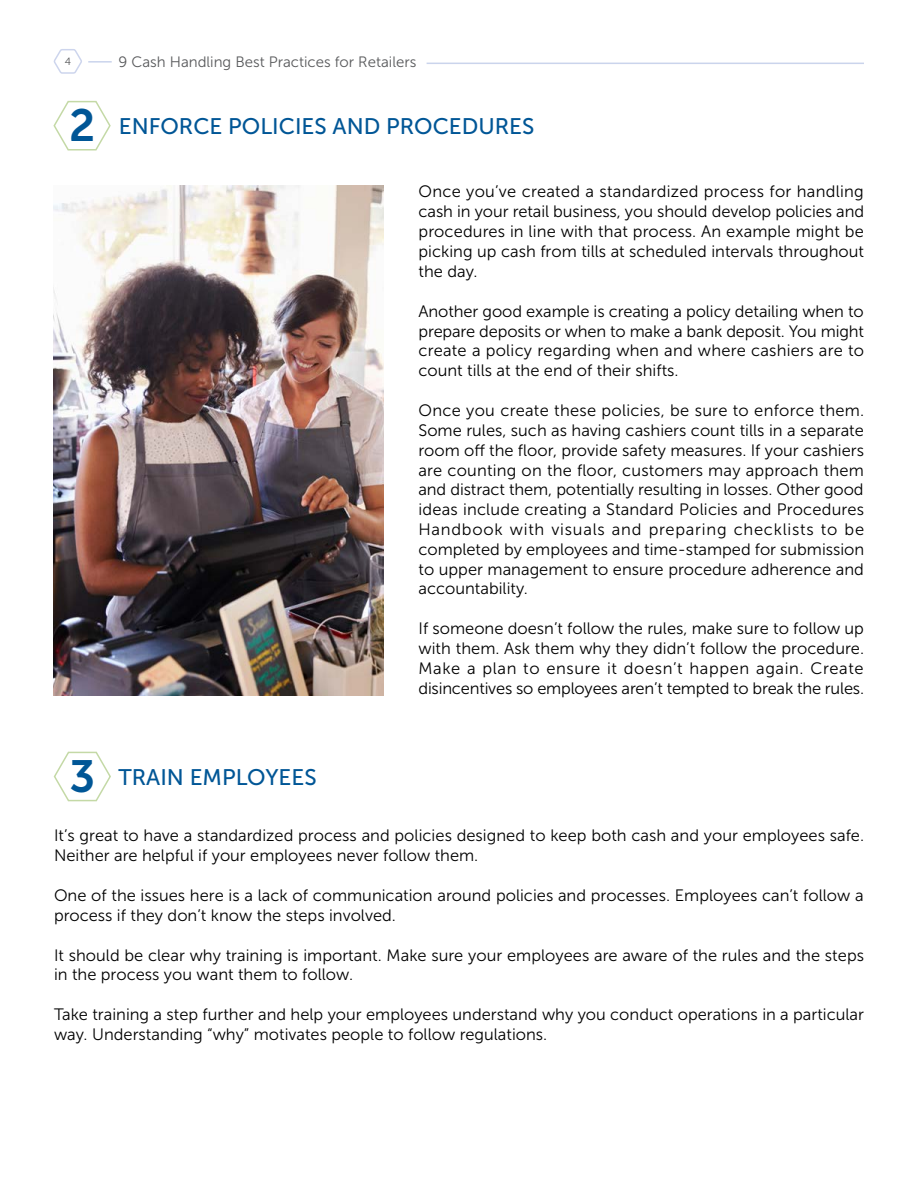
<style>
.page{position:relative;width:918px;height:1188px;background:#fff}
.page>*{position:absolute;margin:0;border:0;box-sizing:border-box;transform-origin:0 0}
.t1{font:45px "Museo Sans 700";color:#005696}
.t2{font:22.5px "Museo Sans 500";color:#005696}
.t3{font:16.5px/19.8px "Museo Sans 300";color:#000;text-align:justify}
.t4{font:15px "Museo Sans 300";color:#58595b}
.t5{font:10.5px "Museo Sans 300";color:#58595b}
</style>
<div class="page">
<hr style="left:88px;top:61px;width:24px;height:2px;background:#cad4ec">
<hr style="left:427px;top:63px;width:437px;height:1px;background:#cad4ec">
<svg style="left:53px;top:49px;width:29px;height:25px"></svg>
<img style="left:54px;top:185px;width:329px;height:511px">
<svg style="left:53px;top:100px;width:58px;height:51px"></svg>
<svg style="left:53px;top:751px;width:58px;height:51px"></svg>
<p class="t5" style="left:65px;top:56px;width:8px">4</p>
<p class="t4" style="left:119px;top:54px;width:299px">9 Cash Handling Best Practices for Retailers</p>
<h1 class="t1" style="left:69px;top:100px;width:28px">2</h1>
<h1 class="t1" style="left:69px;top:751px;width:27px">3</h1>
<h2 class="t2" style="left:119px;top:113px;width:417px">ENFORCE POLICIES AND PROCEDURES</h2>
<h2 class="t2" style="left:118px;top:765px;width:200px">TRAIN EMPLOYEES</h2>
<p class="t3" style="left:418px;top:182px;width:447px">Once you’ve created a standardized process for handling cash in your retail business, you should develop policies and procedures in line with that process. An example might be picking up cash from tills at scheduled intervals throughout the day.</p>
<p class="t3" style="left:418px;top:301px;width:447px">Another good example is creating a policy detailing when to prepare deposits or when to make a bank deposit. You might create a policy regarding when and where cashiers are to count tills at the end of their shifts.</p>
<p class="t3" style="left:418px;top:401px;width:447px">Once you create these policies, be sure to enforce them.<br>Some rules, such as having cashiers count tills in a separate room off the floor, provide safety measures. If your cashiers are counting on the floor, customers may approach them and distract them, potentially resulting in losses. Other good ideas include creating a Standard Policies and Procedures Handbook with visuals and preparing checklists to be completed by employees and time-stamped for submission to upper management to ensure procedure adherence and accountability.</p>
<p class="t3" style="left:418px;top:619px;width:447px">If someone doesn’t follow the rules, make sure to follow up with them. Ask them why they didn’t follow the procedure.<br>Make a plan to ensure it doesn’t happen again. Create disincentives so employees aren’t tempted to break the rules.</p>
<p class="t3" style="left:54px;top:825px;width:812px">It’s great to have a standardized process and policies designed to keep both cash and your employees safe.<br>Neither are helpful if your employees never follow them.</p>
<p class="t3" style="left:54px;top:885px;width:811px">One of the issues here is a lack of communication around policies and processes. Employees can’t follow a process if they don’t know the steps involved.</p>
<p class="t3" style="left:54px;top:945px;width:812px">It should be clear why training is important. Make sure your employees are aware of the rules and the steps in the process you want them to follow.</p>
<p class="t3" style="left:54px;top:1005px;width:812px">Take training a step further and help your employees understand why you conduct operations in a particular way. Understanding “why” motivates people to follow regulations.</p>
</div>
